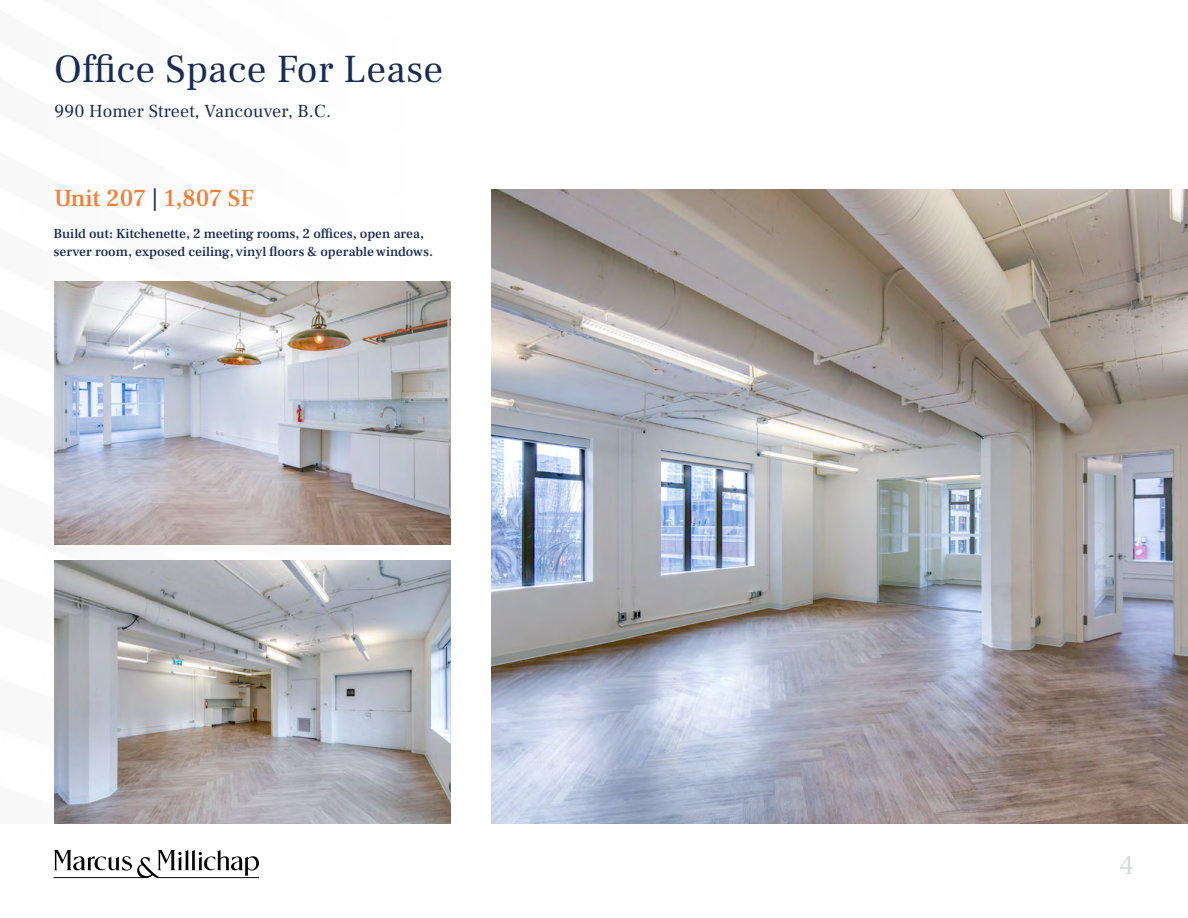
<style>
.page{position:relative;width:1188px;height:918px;background:#fff}
.page>*{position:absolute;margin:0;border:0;box-sizing:border-box;transform-origin:0 0}
.t1{font:39px "Frank Ruhl Libre";letter-spacing:.01em;color:#172b54}
.t2{font:27px "Frank Ruhl Libre";color:#d8dad9}
.t3{font:500 24px "Frank Ruhl Libre";color:#f57f36}
.t4{font:18px "Frank Ruhl Libre";letter-spacing:.01em;color:#172b54}
.t5{font:500 13.5px/18px "Frank Ruhl Libre";color:#172b54}
.s1{color:#172b54}
</style>
<div class="page">
<svg style="left:54px;top:850px;width:205px;height:28px"></svg>
<img style="left:491px;top:189px;width:697px;height:635px">
<img style="left:55px;top:282px;width:395px;height:263px">
<img style="left:55px;top:560px;width:395px;height:264px">
<h1 class="t1" style="left:54px;top:45px;width:391px">Office Space For Lease</h1>
<h3 class="t4" style="left:54px;top:100px;width:279px">990 Homer Street, Vancouver, B.C.</h3>
<h3 class="t3" style="left:54px;top:183px;width:201px">Unit 207 <span class="s1">|</span> 1,807 SF</h3>
<p class="t5" style="left:54px;top:225px;width:381px">Build out: Kitchenette, 2 meeting rooms, 2 offices, open area, server room, exposed ceiling, vinyl floors &amp; operable windows.</p>
<h2 class="t2" style="left:1120px;top:849px;width:16px">4</h2>
</div>
